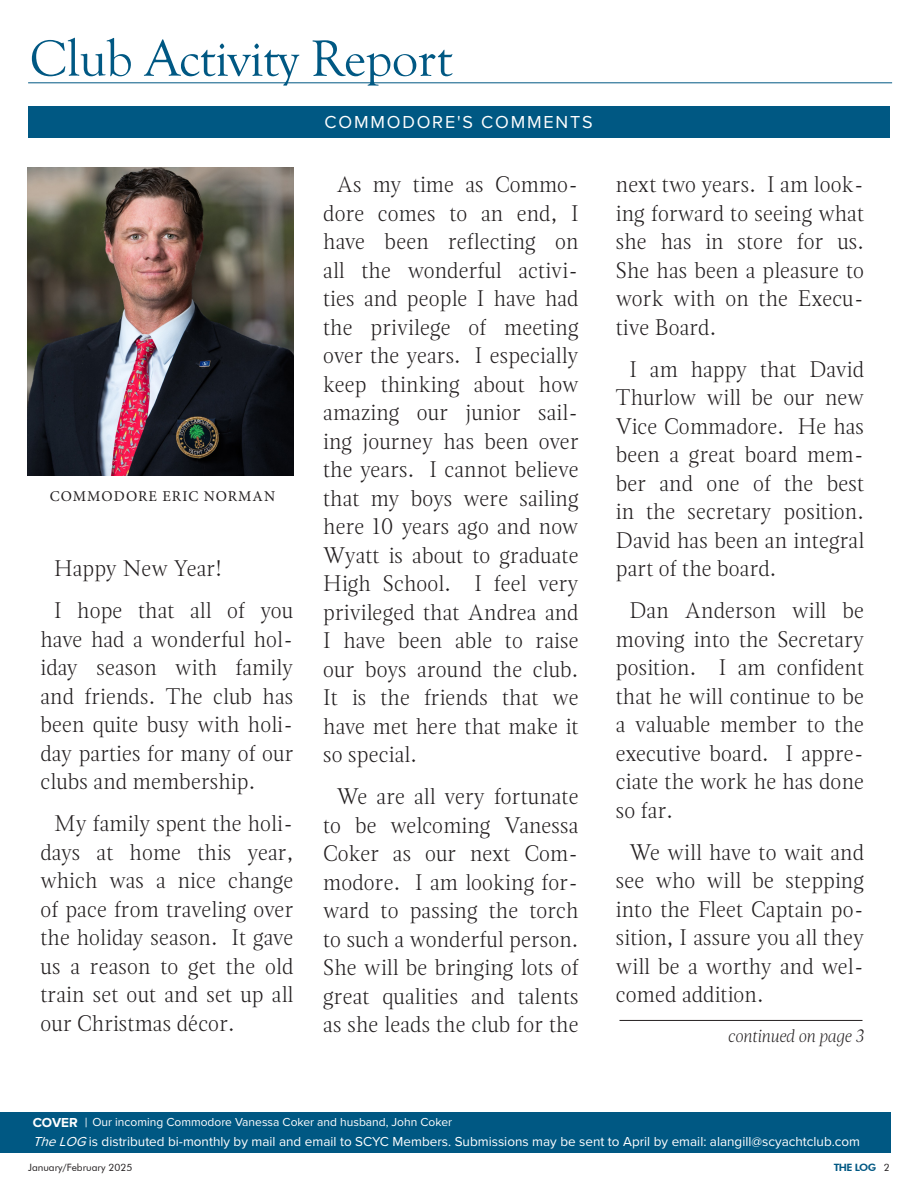
<style>
.page{position:relative;width:918px;height:1188px;background:#fff}
.page>*{position:absolute;margin:0;border:0;box-sizing:border-box;transform-origin:0 0}
.t1{font:52.5px "Goudy Old Style T";letter-spacing:-.01em;color:#005883}
.t2{font:100 22.5px/28.5px "Magneta";letter-spacing:.01em;color:#231f20;text-align:justify}
.Event{font:18px "Proxima Nova";letter-spacing:.1em;color:#fff}
.t3{font:italic 100 18px "Magneta";letter-spacing:.01em;color:#231f20}
.t4{font:15px "Minion Pro";letter-spacing:.07em;color:#231f20}
.t5{font:13.5px "Proxima Nova";color:#fff}
.t6{font:700 13.5px "Proxima Nova";color:#fff}
.t7{font:12px "Proxima Nova";color:#fff}
.t8{font:10.05px "Futura BT";color:#231f20}
.t9{font:800 10.05px "Futura BT";letter-spacing:-.05em;color:#005883;scale:1.05 1}
.s1{font-weight:400}
.s2{font-style:italic}
.s3{font-weight:400;color:#231f20}
</style>
<div class="page">
<hr style="left:28px;top:82px;width:864px;height:1px;background:#005883">
<div style="left:0;top:1112px;width:891px;height:41px;background:#005883"></div>
<img style="left:27px;top:168px;width:267px;height:307px">
<div style="left:28px;top:106px;width:862px;height:32px;background:#005883"></div>
<hr style="left:620px;top:1020px;width:242px;height:1px;background:#231f20">
<p class="t1" style="left:30px;top:30px;width:424px">Club Activity Report</p>
<p class="t4" style="left:50px;top:486px;width:227px">COMMODORE ERIC NORMAN</p>
<p class="t2" style="left:54px;top:554px;width:169px">Happy New Year!</p>
<p class="t2" style="left:40px;top:596px;width:254px;text-indent:14px">I hope that all of you have had a wonderful hol&shy;iday season with family and friends. The club has been quite busy with holi&shy;day parties for many of our clubs and membership.</p>
<p class="t2" style="left:40px;top:809px;width:254px;text-indent:14px">My family spent the holi&shy;days at home this year, which was a nice change of pace from traveling over the holiday season. It gave us a reason to get the old train set out and set up all our Christmas décor.</p>
<p class="Event" style="left:325px;top:109px;width:270px">COMMODORE'S COMMENTS</p>
<p class="t2" style="left:323px;top:170px;width:257px;text-indent:14px">As my time as Commo&shy;dore comes to an end, I have been reflecting on all the wonderful activi&shy;ties and people I have had the privilege of meeting over the years. I especially keep thinking about how amazing our junior sail&shy;ing journey has been over the years. I cannot believe that my boys were sailing here 10 years ago and now Wyatt is about to graduate High School. I feel very privileged that Andrea and I have been able to raise our boys around the club.<br>It is the friends that we have met here that make it so special.</p>
<p class="t2" style="left:323px;top:782px;width:257px;text-indent:14px">We are all very fortunate to be welcoming Vanessa Coker as our next Com&shy;modore. I am looking for&shy;ward to passing the torch to such a wonderful person.<br>She will be bringing lots of great qualities and talents as she leads the club for the</p>
<p class="t2" style="left:616px;top:170px;width:250px">next two years. I am look&shy;ing forward to seeing what she has in store for us.<br>She has been a pleasure to work with on the Execu&shy;tive Board.</p>
<p class="t2" style="left:616px;top:355px;width:250px;text-indent:14px">I am happy that David Thurlow will be our new Vice Commadore. He has been a great board mem&shy;ber and one of the best in the secretary position.<br>David has been an integral part of the board.</p>
<p class="t2" style="left:616px;top:596px;width:250px;text-indent:14px">Dan Anderson will be moving into the Secretary position. I am confident that he will continue to be a valuable member to the executive board. I appre&shy;ciate the work he has done so far.</p>
<p class="t2" style="left:616px;top:838px;width:250px;text-indent:14px">We will have to wait and see who will be stepping into the Fleet Captain po&shy;sition, I assure you all they will be a worthy and wel&shy;comed addition.</p>
<p class="t3" style="left:727px;top:1024px;width:138px">continued on page 3</p>
<p class="t7" style="left:92px;top:1113px;width:361px">Our incoming Commodore Vanessa Coker and husband, John Coker</p>
<p class="t6" style="left:33px;top:1113px;width:56px">COVER <span class="s1">|</span></p>
<p class="t5" style="left:33px;top:1132px;width:829px"><span class="s2">TheLOG</span>is distributed bi-monthly by mail and email to SCYC Members. Submissions may be sent to April by email: alangill@scyachtclub.com</p>
<p class="t8" style="left:28px;top:1161px;width:106px">January/February 2025</p>
<p class="t9" style="left:834px;top:1161px;width:55px">THE LOG <span class="s3">2</span></p>
</div>
